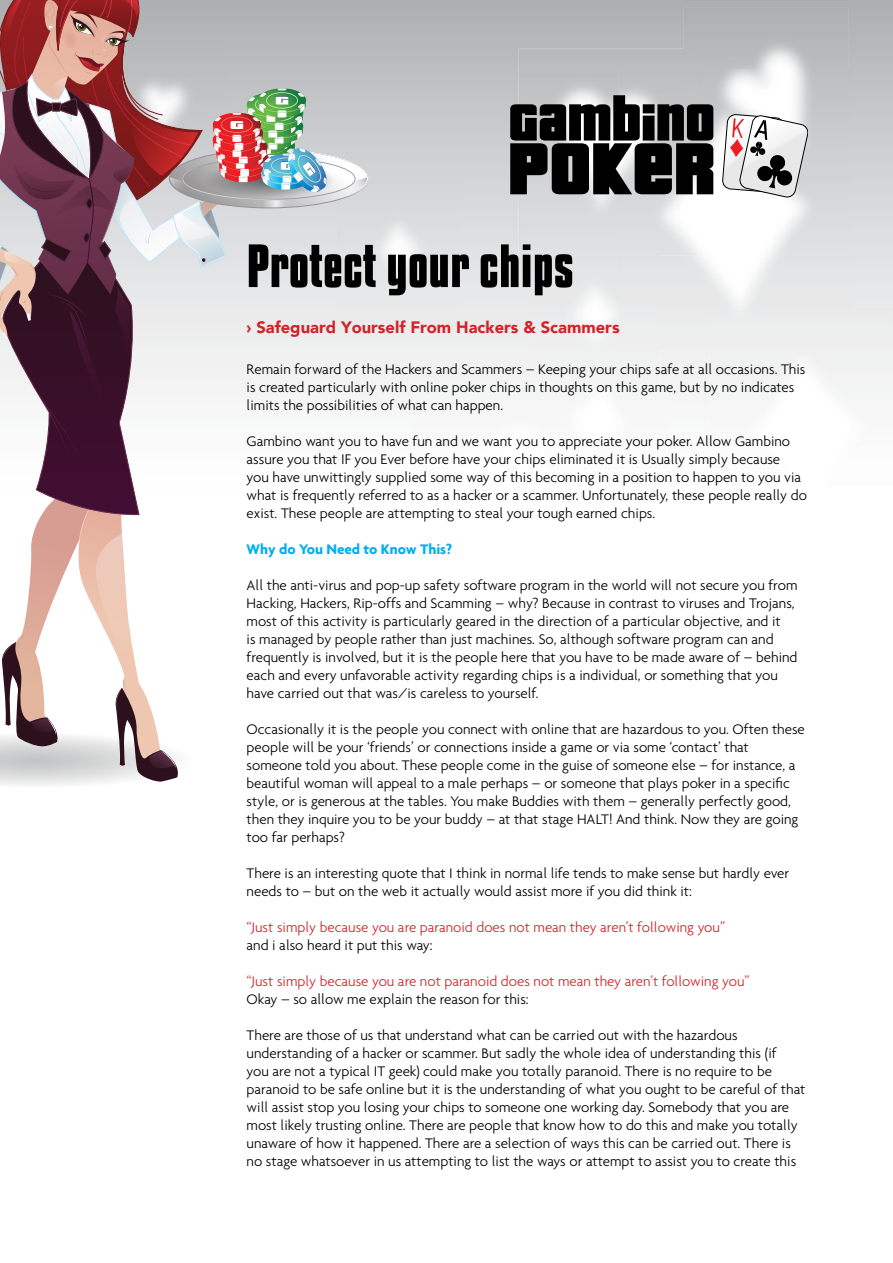
<style>
.page{position:relative;width:893px;height:1263px;background:#fff}
.page>*{position:absolute;margin:0;border:0;box-sizing:border-box;transform-origin:0 0}
.t1{font:700 54px "Kenyan Coffee Rg";color:#000}
.t2{font:900 16.5px "Avenir";color:#d2232a}
.t3{font:300 15px/18px "Agenda";color:#000}
.t4{font:300 15px "Agenda";color:#d2232a}
.t5{font:700 15px "Agenda";color:#00aeef}
</style>
<div class="page">
<svg style="left:369px;top:0;width:524px;height:400px"></svg>
<img style="left:528px;top:341px;width:139px;height:59px">
<img style="left:659px;top:70px;width:190px;height:284px">
<svg style="left:659px;top:341px;width:8px;height:13px"></svg>
<img style="left:531px;top:256px;width:128px;height:131px">
<img style="left:619px;top:341px;width:40px;height:13px">
<img style="left:369px;top:181px;width:92px;height:138px">
<img style="left:709px;top:312px;width:184px;height:88px">
<div style="left:709px;top:312px;width:140px;height:42px;background:#ededee"></div>
<img style="left:518px;top:49px;width:166px;height:207px">
<img style="left:619px;top:70px;width:79px;height:186px">
<div style="left:414px;top:384px;width:114px;height:16px;background:#f3f4f4"></div>
<img style="left:528px;top:384px;width:66px;height:16px">
<img style="left:531px;top:384px;width:63px;height:3px">
<img style="left:684px;top:8px;width:164px;height:62px">
<img style="left:698px;top:70px;width:150px;height:122px">
<img style="left:684px;top:49px;width:14px;height:46px">
<svg style="left:510px;top:95px;width:203px;height:99px"></svg>
<svg style="left:722px;top:114px;width:87px;height:84px"></svg>
<svg style="left:0;top:0;width:369px;height:785px"></svg>
<h1 class="t1" style="left:247px;top:233px;width:329px">Protect your chips</h1>
<p class="t2" style="left:247px;top:317px;width:374px">› Safeguard Yourself From Hackers &amp; Scammers</p>
<p class="t3" style="left:247px;top:360px;width:560px">Remain forward of the Hackers and Scammers – Keeping your chips safe at all occasions. This is created particularly with online poker chips in thoughts on this game, but by no indicates limits the possibilities of what can happen.</p>
<p class="t3" style="left:247px;top:432px;width:562px">Gambino want you to have fun and we want you to appreciate your poker. Allow Gambino assure you that IF you Ever before have your chips eliminated it is Usually simply because<br>you have unwittingly supplied some way of this becoming in a position to happen to you via what is frequently referred to as a hacker or a scammer. Unfortunately, these people really do exist. These people are attempting to steal your tough earned chips.</p>
<p class="t5" style="left:247px;top:540px;width:207px">Why do You Need to Know This?</p>
<p class="t3" style="left:247px;top:576px;width:552px">All the anti-virus and pop-up safety software program in the world will not secure you from Hacking, Hackers, Rip-offs and Scamming – why? Because in contrast to viruses and Trojans, most of this activity is particularly geared in the direction of a particular objective, and it<br>is managed by people rather than just machines. So, although software program can and frequently is involved, but it is the people here that you have to be made aware of – behind each and every unfavorable activity regarding chips is a individual, or something that you have carried out that was/is careless to yourself.</p>
<p class="t3" style="left:247px;top:720px;width:560px">Occasionally it is the people you connect with online that are hazardous to you. Often these people will be your ‘friends’ or connections inside a game or via some ‘contact’ that someone told you about. These people come in the guise of someone else – for instance, a beautiful woman will appeal to a male perhaps – or someone that plays poker in a specific style, or is generous at the tables. You make Buddies with them – generally perfectly good, then they inquire you to be your buddy – at that stage HALT! And think. Now they are going too far perhaps?</p>
<p class="t3" style="left:247px;top:864px;width:544px">There is an interesting quote that I think in normal life tends to make sense but hardly ever needs to – but on the web it actually would assist more if you did think it:</p>
<p class="t4" style="left:247px;top:918px;width:480px">“Just simply because you are paranoid does not mean they aren’t following you”</p>
<p class="t3" style="left:247px;top:936px;width:187px">and i also heard it put this way:</p>
<p class="t4" style="left:247px;top:972px;width:505px">“Just simply because you are not paranoid does not mean they aren’t following you”</p>
<p class="t3" style="left:247px;top:990px;width:284px">Okay – so allow me explain the reason for this:</p>
<p class="t3" style="left:247px;top:1026px;width:560px">There are those of us that understand what can be carried out with the hazardous understanding of a hacker or scammer. But sadly the whole idea of understanding this (if<br>you are not a typical IT geek) could make you totally paranoid. There is no require to be paranoid to be safe online but it is the understanding of what you ought to be careful of that will assist stop you losing your chips to someone one working day. Somebody that you are most likely trusting online. There are people that know how to do this and make you totally unaware of how it happened. There are a selection of ways this can be carried out. There is no stage whatsoever in us attempting to list the ways or attempt to assist you to create this</p>
</div>
